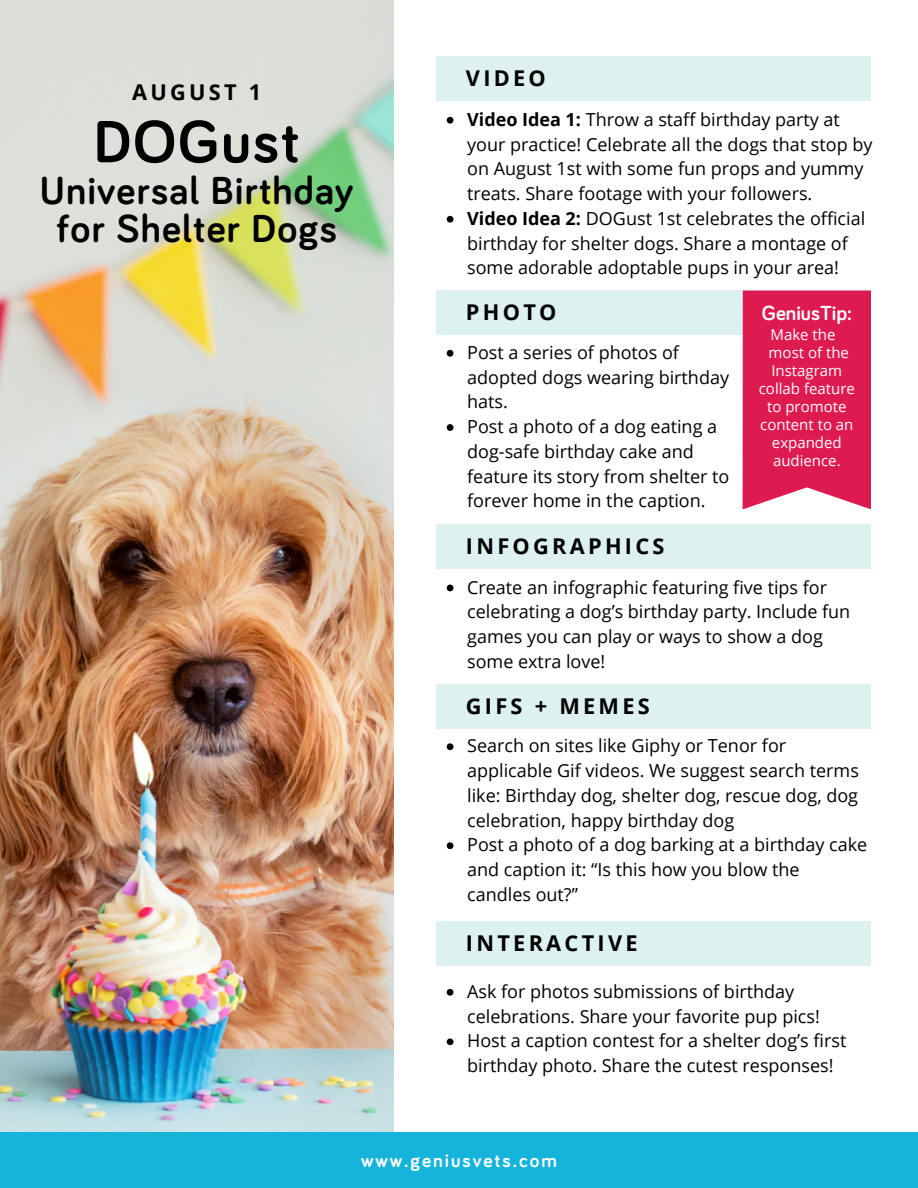
<style>
.page{position:relative;width:918px;height:1188px;background:#fff}
.page>*{position:absolute;margin:0;border:0;box-sizing:border-box;transform-origin:0 0}
.t1{font:700 61.35px "Bariol";letter-spacing:.03em;color:#000}
.t2{font:700 40.35px/37.7px "Bariol";letter-spacing:.03em;color:#000;text-align:center}
.t3{font:700 21.75px "Open Sans";letter-spacing:.15em;color:#000}
.t4{font:700 21px "Bariol";color:#fff}
.t5{font:700 19.5px "Bariol";letter-spacing:.1em;color:#fff}
.t6{font:18px/24.8px "Open Sans";color:#000}
.t7{font:15px/18px "Open Sans";color:#fff;text-align:center}
.s1{font-weight:700}
</style>
<div class="page">
<div style="left:437px;top:56px;width:434px;height:45px;background:#ddf1f1"></div>
<img style="left:0;top:0;width:394px;height:1132px">
<div style="left:0;top:1132px;width:918px;height:56px;background:#16b4db"></div>
<div style="left:437px;top:291px;width:434px;height:44px;background:#ddf1f1"></div>
<div style="left:437px;top:524px;width:434px;height:44px;background:#ddf1f1"></div>
<div style="left:437px;top:684px;width:434px;height:44px;background:#ddf1f1"></div>
<div style="left:437px;top:922px;width:434px;height:44px;background:#ddf1f1"></div>
<div style="left:743px;top:291px;width:128px;height:218px;background:#de1b50"></div>
<svg style="left:447px;top:117px;width:6px;height:7px"></svg>
<svg style="left:447px;top:216px;width:6px;height:7px"></svg>
<svg style="left:447px;top:350px;width:6px;height:7px"></svg>
<svg style="left:447px;top:424px;width:6px;height:7px"></svg>
<svg style="left:447px;top:989px;width:6px;height:7px"></svg>
<svg style="left:447px;top:1038px;width:6px;height:7px"></svg>
<svg style="left:447px;top:743px;width:6px;height:7px"></svg>
<svg style="left:447px;top:842px;width:6px;height:7px"></svg>
<svg style="left:447px;top:585px;width:6px;height:6px"></svg>
<p class="t3" style="left:132px;top:77px;width:131px">AUGUST 1</p>
<p class="t1" style="left:94px;top:114px;width:207px">DOGust</p>
<p class="t2" style="left:40px;top:174px;width:315px">Universal Birthday for Shelter Dogs</p>
<p class="t3" style="left:466px;top:63px;width:81px">VIDEO</p>
<p class="t6" style="left:467px;top:106px;width:407px"><span class="s1">Video Idea 1:</span> Throw a staff birthday party at your practice! Celebrate all the dogs that stop by on August 1st with some fun props and yummy treats. Share footage with your followers.</p>
<p class="t6" style="left:467px;top:205px;width:400px"><span class="s1">Video Idea 2:</span> DOGust 1st celebrates the official birthday for shelter dogs. Share a montage of some adorable adoptable pups in your area!</p>
<p class="t3" style="left:466px;top:297px;width:92px">PHOTO</p>
<p class="t6" style="left:467px;top:340px;width:263px">Post a series of photos of adopted dogs wearing birthday hats.</p>
<p class="t6" style="left:467px;top:414px;width:264px">Post a photo of a dog eating a dog-safe birthday cake and feature its story from shelter to forever home in the caption.</p>
<p class="t3" style="left:466px;top:531px;width:200px">INFOGRAPHICS</p>
<p class="t4" style="left:762px;top:303px;width:91px">GeniusTip:</p>
<p class="t7" style="left:759px;top:326px;width:98px">Make the most of the<br>Instagram collab feature to promote content to an expanded audience.</p>
<p class="t6" style="left:467px;top:574px;width:385px">Create an infographic featuring five tips for celebrating a dog’s birthday party. Include fun games you can play or ways to show a dog some extra love!</p>
<p class="t3" style="left:466px;top:691px;width:185px">GIFS + MEMES</p>
<p class="t6" style="left:467px;top:733px;width:393px">Search on sites like Giphy or Tenor for applicable Gif videos. We suggest search terms like: Birthday dog, shelter dog, rescue dog, dog celebration, happy birthday dog</p>
<p class="t6" style="left:467px;top:832px;width:402px">Post a photo of a dog barking at a birthday cake and caption it: “Is this how you blow the candles out?”</p>
<p class="t3" style="left:466px;top:928px;width:173px">INTERACTIVE</p>
<p class="t6" style="left:467px;top:979px;width:354px">Ask for photos submissions of birthday celebrations. Share your favorite pup pics!</p>
<p class="t6" style="left:467px;top:1028px;width:381px">Host a caption contest for a shelter dog’s first birthday photo. Share the cutest responses!</p>
<p class="t5" style="left:361px;top:1152px;width:197px">www.geniusvets.com</p>
</div>
